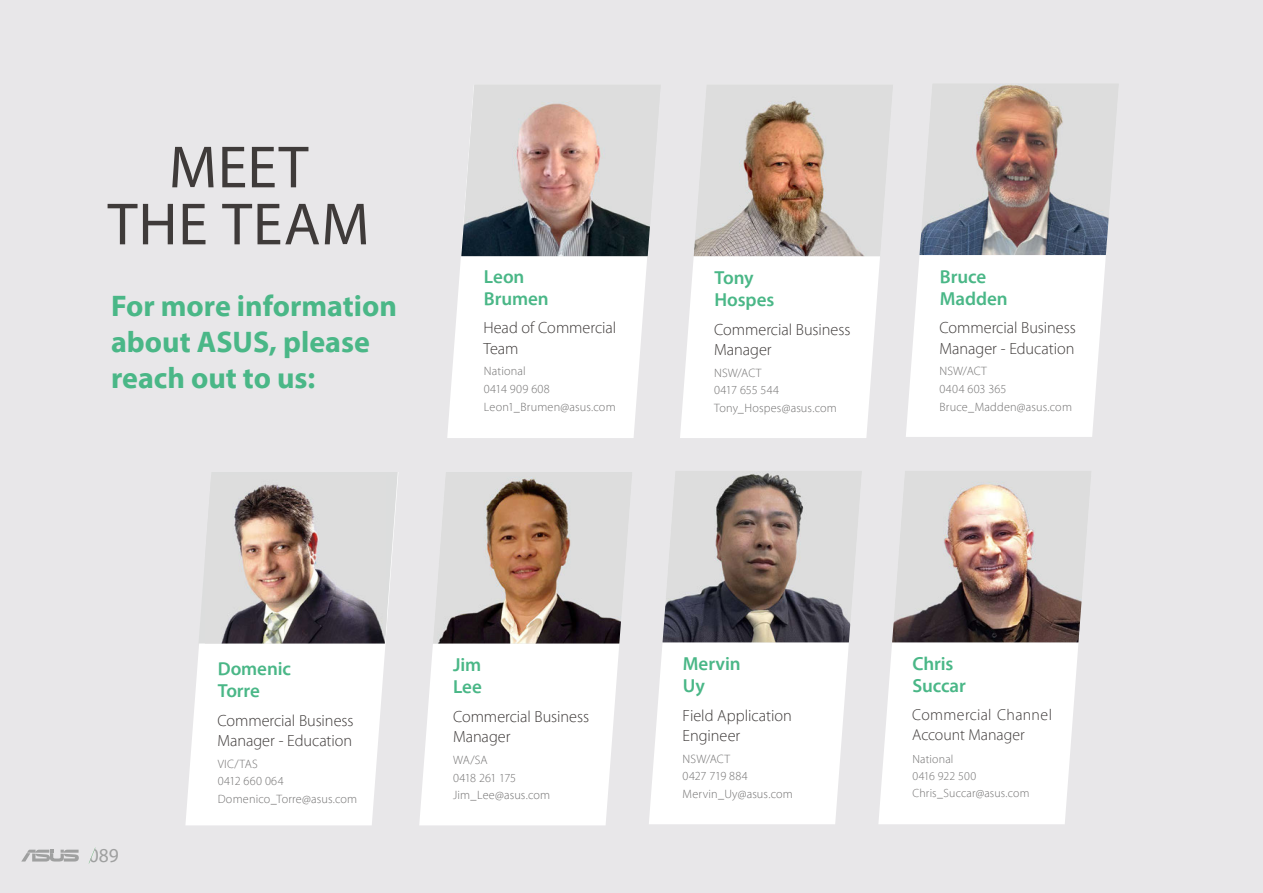
<style>
.page{position:relative;width:1263px;height:893px;background:#e8e7e9}
.page>*{position:absolute;margin:0;border:0;box-sizing:border-box;transform-origin:0 0}
.t1{font:60px/57px "Myriad Pro";letter-spacing:.015em;color:#3f3b3a;text-align:center}
.t2{font:700 30px/36px "Myriad Pro";color:#4ab787}
.t3{font:19.5px "Myriad Pro";color:#9fa0a0}
.t4{font:600 19.05px/21.8px "Myriad Pro";letter-spacing:-.005em;color:#4ab787}
.t5{font:300 16.2px/20.4px "Myriad Pro";letter-spacing:-.005em;color:#3f3b3a}
.t6{font:300 15.9px/19.8px "Myriad Pro";letter-spacing:.01em;color:#3f3b3a}
.t7{font:300 12.15px/17.5px "Myriad Pro";letter-spacing:.015em;color:#727171}
.t8{font:300 11.85px/17.1px "Myriad Pro";letter-spacing:.015em;color:#727171}
</style>
<div class="page">
<svg style="left:680px;top:254px;width:200px;height:184px;background:#fdfdfd"></svg>
<img style="left:694px;top:85px;width:199px;height:171px">
<svg style="left:185px;top:643px;width:201px;height:182px;background:#fcfcfc"></svg>
<svg style="left:199px;top:472px;width:199px;height:171px"></svg>
<img style="left:205px;top:475px;width:182px;height:168px">
<svg style="left:447px;top:256px;width:201px;height:182px;background:#fdfdfd"></svg>
<img style="left:461px;top:85px;width:199px;height:171px">
<svg style="left:419px;top:643px;width:201px;height:182px;background:#fdfdfd"></svg>
<img style="left:433px;top:643px;width:186px;height:1px">
<img style="left:433px;top:472px;width:199px;height:171px">
<svg style="left:906px;top:255px;width:200px;height:182px;background:#fdfdfd"></svg>
<img style="left:919px;top:84px;width:200px;height:171px">
<svg style="left:649px;top:642px;width:200px;height:182px;background:#fdfcfd"></svg>
<img style="left:662px;top:471px;width:200px;height:171px">
<svg style="left:878px;top:642px;width:201px;height:182px;background:#fcfcfc"></svg>
<img style="left:895px;top:471px;width:196px;height:171px">
<img style="left:892px;top:614px;width:3px;height:28px">
<svg style="left:22px;top:850px;width:57px;height:11px"></svg>
<svg style="left:89px;top:848px;width:6px;height:15px"></svg>
<h1 class="t1" style="left:108px;top:138px;width:263px">MEET<br>THE TEAM</h1>
<h2 class="t2" style="left:111px;top:287px;width:287px">For more information about ASUS, please reach out to us:</h2>
<h3 class="t4" style="left:484px;top:265px;width:66px">Leon<br>Brumen</h3>
<h3 class="t5" style="left:484px;top:318px;width:134px">Head of Commercial<br>Team</h3>
<p class="t7" style="left:484px;top:362px;width:133px">National<br>0414 909 608<br>Leon1_Brumen@asus.com</p>
<h3 class="t4" style="left:714px;top:266px;width:61px">Tony<br>Hospes</h3>
<h3 class="t4" style="left:940px;top:265px;width:69px">Bruce<br>Madden</h3>
<h3 class="t5" style="left:714px;top:319px;width:138px">Commercial Business<br>Manager</h3>
<h3 class="t5" style="left:939px;top:318px;width:138px">Commercial Business<br>Manager - Education</h3>
<p class="t7" style="left:714px;top:364px;width:124px">NSW/ACT<br>0417 655 544<br>Tony_Hospes@asus.com</p>
<p class="t7" style="left:939px;top:362px;width:134px">NSW/ACT<br>0404 603 365<br>Bruce_Madden@asus.com</p>
<h3 class="t3" style="left:89px;top:843px;width:32px">089</h3>
<h3 class="t4" style="left:218px;top:658px;width:75px">Domenic<br>Torre</h3>
<h3 class="t4" style="left:453px;top:654px;width:30px">Jim<br>Lee</h3>
<h3 class="t4" style="left:683px;top:652px;width:59px">Mervin<br>Uy</h3>
<h3 class="t5" style="left:217px;top:710px;width:138px">Commercial Business<br>Manager - Education</h3>
<h3 class="t5" style="left:453px;top:706px;width:138px">Commercial Business<br>Manager</h3>
<h3 class="t5" style="left:683px;top:705px;width:111px">Field Application<br>Engineer</h3>
<p class="t7" style="left:218px;top:755px;width:141px">VIC/TAS<br>0412 660 064<br>Domenico_Torre@asus.com</p>
<p class="t7" style="left:453px;top:751px;width:99px">WA/SA<br>0418 261 175<br>Jim_Lee@asus.com</p>
<p class="t7" style="left:683px;top:750px;width:112px">NSW/ACT<br>0427 719 884<br>Mervin_Uy@asus.com</p>
<h3 class="t4" style="left:912px;top:652px;width:55px">Chris<br>Succar</h3>
<h3 class="t6" style="left:912px;top:705px;width:141px">Commercial Channel<br>Account Manager</h3>
<p class="t8" style="left:912px;top:750px;width:118px">National<br>0416 922 500<br>Chris_Succar@asus.com</p>
</div>
